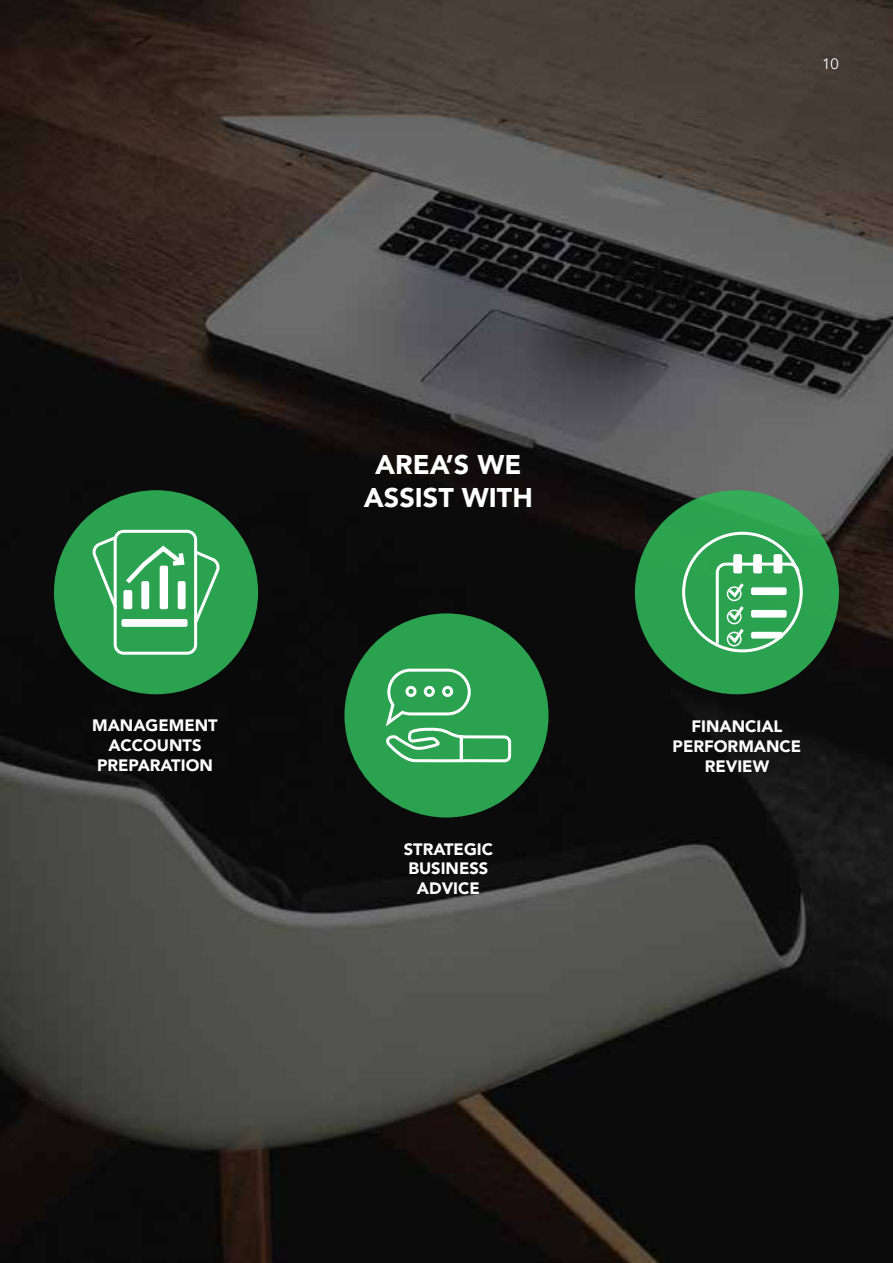
<style>
.page{position:relative;width:893px;height:1263px;background:#fff}
.page>*{position:absolute;margin:0;border:0;box-sizing:border-box;transform-origin:0 0}
.t1{font:900 27px/32.4px "Avenir";color:#fff;text-align:center}
.t2{font:900 16.5px/19.8px "Avenir";color:#fff;text-align:center}
.t3{font:15px "Avenir";color:#fff}
</style>
<div class="page">
<img style="left:0;top:0;width:893px;height:1263px">
<div style="left:54px;top:490px;width:204px;height:204px;background:#2ba24f;border-radius:50%"></div>
<div style="left:635px;top:490px;width:204px;height:204px;background:#2aa24f;border-radius:50%"></div>
<div style="left:344px;top:613px;width:204px;height:204px;background:#2aa24f;border-radius:50%"></div>
<div style="left:114px;top:530px;width:83px;height:125px;border:3px solid #fff;border-radius:8px"></div>
<svg style="left:92px;top:534px;width:128px;height:93px"></svg>
<svg style="left:385px;top:668px;width:127px;height:95px"></svg>
<svg style="left:714px;top:561px;width:87px;height:86px"></svg>
<div style="left:751px;top:587px;width:36px;height:8px;background:#fff;border-radius:2px"></div>
<div style="left:751px;top:610px;width:36px;height:8px;background:#fff;border-radius:2px"></div>
<div style="left:751px;top:632px;width:32px;height:6px;background:#fff;border-radius:2px"></div>
<div style="left:733px;top:554px;width:9px;height:19px;background:#fff;border-radius:2px"></div>
<div style="left:773px;top:554px;width:9px;height:19px;background:#fff;border-radius:2px"></div>
<div style="left:753px;top:554px;width:9px;height:19px;background:#fff;border-radius:2px"></div>
<div style="left:682px;top:532px;width:121px;height:120px;border:3px solid #fff;border-radius:50%"></div>
<p class="t3" style="left:822px;top:58px;width:18px">10</p>
<p class="t2" style="left:92px;top:717px;width:127px">MANAGEMENT<br>ACCOUNTS<br>PREPARATION</p>
<h1 class="t1" style="left:364px;top:451px;width:170px">AREA’S WE<br>ASSIST WITH</h1>
<p class="t2" style="left:404px;top:840px;width:91px">STRATEGIC<br>BUSINESS<br>ADVICE</p>
<p class="t2" style="left:673px;top:717px;width:130px">FINANCIAL<br>PERFORMANCE<br>REVIEW</p>
</div>
